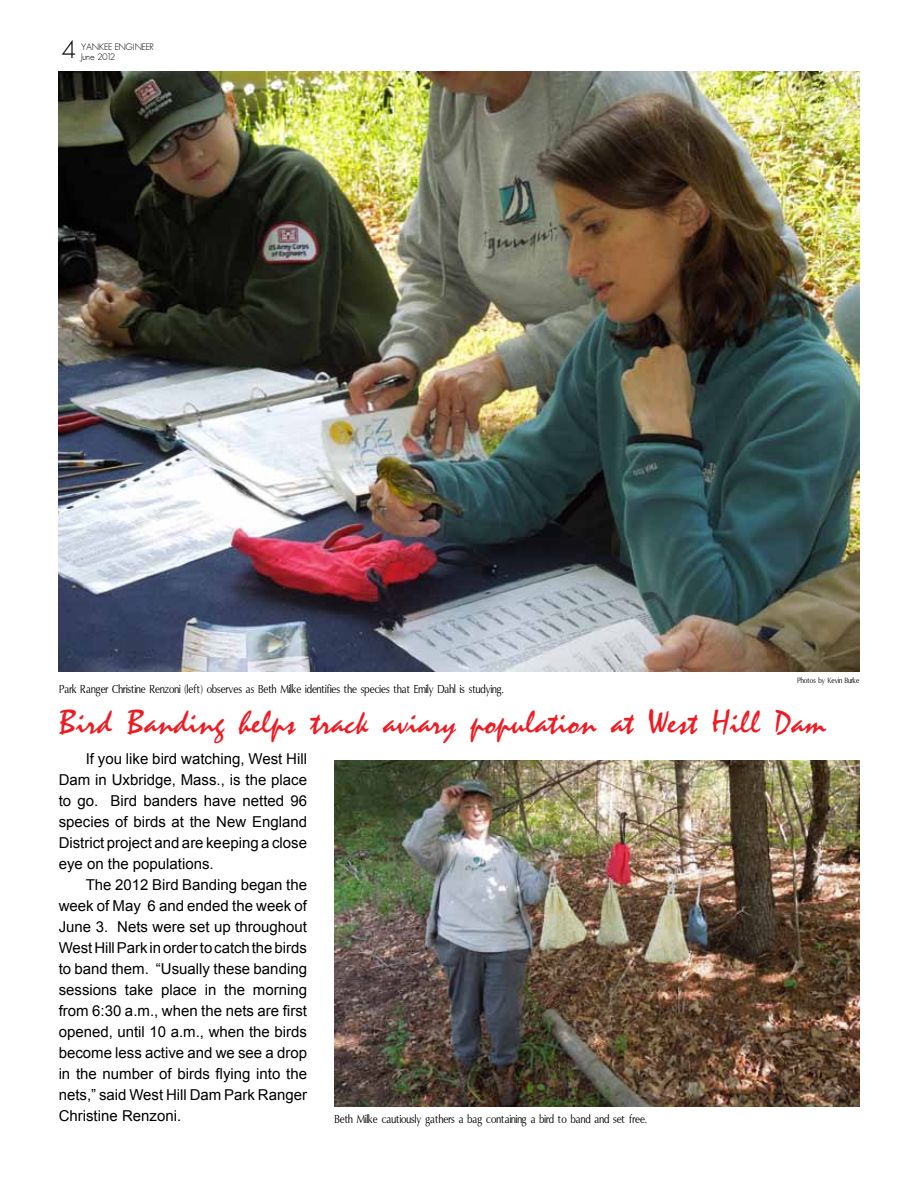
<style>
.page{position:relative;width:918px;height:1188px;background:#fff}
.page>*{position:absolute;margin:0;border:0;box-sizing:border-box;transform-origin:0 0}
.t1{font:30px "Mistral AV";color:#ed1c24}
.t2{font:300 24px "Futura";color:#000}
.t3{font:15px/21px "Arial";color:#000;text-align:justify}
.t4{font:13.5px "Oxford Th";color:#000}
.t5{font:300 9px/10.8px "Futura";color:#000}
.t6{font:9px "Oxford Th";color:#000}
</style>
<div class="page">
<img style="left:59px;top:71px;width:800px;height:601px">
<img style="left:335px;top:760px;width:524px;height:347px">
<h2 class="t2" style="left:61px;top:34px;width:17px">4</h2>
<p class="t5" style="left:81px;top:41px;width:74px">YANKEE ENGINEER<br>June 2012</p>
<p class="t6" style="left:797px;top:675px;width:63px">Photos by Kevin Burke</p>
<p class="t4" style="left:59px;top:682px;width:446px">Park Ranger Christine Renzoni (left) observes as Beth Milke identifies the species that Emily Dahl is studying.</p>
<h1 class="t1" style="left:59px;top:700px;width:769px">Bird Banding helps track aviary population at West Hill Dam</h1>
<p class="t3" style="left:59px;top:748px;width:250px;text-indent:27px">If you like bird watching, West Hill Dam in Uxbridge, Mass., is the place to go. Bird banders have netted 96 species of birds at the New England District project and are keeping a close eye on the populations.</p>
<p class="t3" style="left:59px;top:874px;width:250px;text-indent:27px">The 2012 Bird Banding began the week of May 6 and ended the week of June 3. Nets were set up throughout West Hill Park in order to catch the birds to band them. “Usually these banding sessions take place in the morning from 6:30 a.m., when the nets are first opened, until 10 a.m., when the birds become less active and we see a drop in the number of birds flying into the nets,” said West Hill Dam Park Ranger Christine Renzoni.</p>
<p class="t4" style="left:335px;top:1112px;width:314px">Beth Milke cautiously gathers a bag containing a bird to band and set free.</p>
</div>
